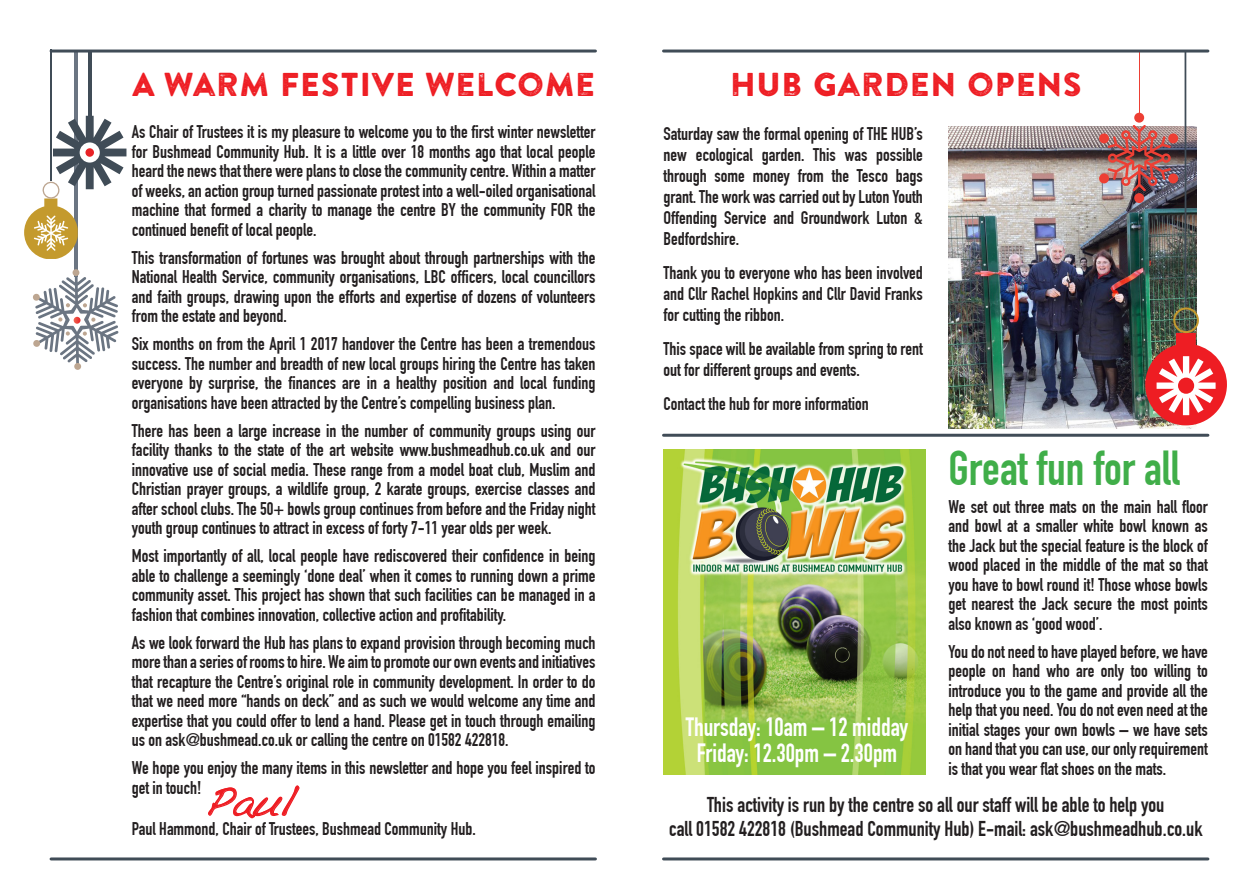
<style>
.page{position:relative;width:1259px;height:893px;background:#fff}
.page>*{position:absolute;margin:0;border:0;box-sizing:border-box;transform-origin:0 0}
.t1{font:700 48px "DIN Condensed";color:#40ae49}
.t2{font:42px "Handwriting Dakota";color:#ee1d23}
.t3{font:33px "Brandon Printed One";color:#ee1d23}
.t4{font:700 25.8px/25.8px "DIN Condensed";color:#fff;text-align:center;scale:.96 1}
.t5{font:700 21px/24px "DIN Condensed";color:#231f20;text-align:center}
.t6{font:700 18px/19.5px "DIN Condensed";color:#231f20;text-align:justify}
</style>
<div class="page">
<img style="left:948px;top:126px;width:249px;height:302px">
<hr style="left:51px;top:857px;width:544px;height:3px;background:#404c57">
<hr style="left:663px;top:434px;width:545px;height:3px;background:#404c57">
<hr style="left:663px;top:857px;width:545px;height:3px;background:#404c57">
<hr style="left:75px;top:51px;width:3px;height:226px;background:#6b7582">
<hr style="left:88px;top:51px;width:3px;height:79px;background:#404c57">
<div style="left:73px;top:269px;width:6px;height:7px;background:#bda691;border-radius:50%"></div>
<svg style="left:33px;top:275px;width:86px;height:90px"></svg>
<div style="left:74px;top:363px;width:7px;height:7px;background:#bda691;border-radius:50%"></div>
<hr style="left:1184px;top:0;width:2px;height:307px;background:#404c57">
<img style="left:1145px;top:307px;width:82px;height:118px">
<hr style="left:50px;top:49px;width:1px;height:132px;background:#404c57">
<svg style="left:24px;top:116px;width:102px;height:143px"></svg>
<img style="left:1107px;top:125px;width:64px;height:66px">
<div style="left:1134px;top:113px;width:10px;height:10px;background:#ed3f34;border-radius:50%"></div>
<div style="left:1134px;top:193px;width:10px;height:10px;background:#ed3f34;border-radius:50%"></div>
<div style="left:1099px;top:133px;width:10px;height:10px;background:#ed3f34;border-radius:50%"></div>
<div style="left:1099px;top:173px;width:10px;height:10px;background:#ed3f34;border-radius:50%"></div>
<div style="left:1168px;top:133px;width:10px;height:10px;background:#ed3f34;border-radius:50%"></div>
<div style="left:1168px;top:173px;width:10px;height:10px;background:#ed3f34;border-radius:50%"></div>
<hr style="left:1139px;top:0;width:1px;height:116px;background:#ed3f34">
<hr style="left:51px;top:50px;width:544px;height:3px;background:#404c57">
<svg style="left:208px;top:785px;width:92px;height:34px"></svg>
<img style="left:663px;top:450px;width:262px;height:325px">
<div style="left:1124px;top:0;width:84px;height:51px;background:#fff"></div>
<hr style="left:663px;top:50px;width:545px;height:3px;background:#404c57">
<p class="t3" style="left:132px;top:64px;width:465px">A WARM FESTIVE WELCOME</p>
<p class="t3" style="left:729px;top:64px;width:354px">HUB GARDEN OPENS</p>
<p class="t6" style="left:132px;top:122px;width:465px">As Chair of Trustees it is my pleasure to welcome you to the first winter newsletter for Bushmead Community Hub. It is a little over 18 months ago that local people heard the news that there were plans to close the community centre. Within a matter of weeks, an action group turned passionate protest into a well-oiled organisational machine that formed a charity to manage the centre BY the community FOR the continued benefit of local people.</p>
<p class="t6" style="left:132px;top:248px;width:465px">This transformation of fortunes was brought about through partnerships with the National Health Service, community organisations, LBC officers, local councillors and faith groups, drawing upon the efforts and expertise of dozens of volunteers from the estate and beyond.</p>
<p class="t6" style="left:132px;top:334px;width:465px">Six months on from the April 1 2017 handover the Centre has been a tremendous success. The number and breadth of new local groups hiring the Centre has taken everyone by surprise, the finances are in a healthy position and local funding organisations have been attracted by the Centre’s compelling business plan.</p>
<p class="t6" style="left:132px;top:421px;width:465px">There has been a large increase in the number of community groups using our facility thanks to the state of the art website www.bushmeadhub.co.uk and our innovative use of social media. These range from a model boat club, Muslim and Christian prayer groups, a wildlife group, 2 karate groups, exercise classes and after school clubs. The 50+ bowls group continues from before and the Friday night youth group continues to attract in excess of forty 7-11 year olds per week.</p>
<p class="t6" style="left:132px;top:546px;width:465px">Most importantly of all, local people have rediscovered their confidence in being able to challenge a seemingly ‘done deal’ when it comes to running down a prime community asset. This project has shown that such facilities can be managed in a fashion that combines innovation, collective action and profitability.</p>
<p class="t6" style="left:132px;top:633px;width:465px">As we look forward the Hub has plans to expand provision through becoming much more than a series of rooms to hire. We aim to promote our own events and initiatives that recapture the Centre’s original role in community development. In order to do that we need more “hands on deck” and as such we would welcome any time and expertise that you could offer to lend a hand. Please get in touch through emailing us on ask@bushmead.co.uk or calling the centre on 01582 422818.</p>
<p class="t6" style="left:132px;top:758px;width:465px">We hope you enjoy the many items in this newsletter and hope you feel inspired to get in touch!</p>
<p class="t6" style="left:132px;top:819px;width:345px">Paul Hammond, Chair of Trustees, Bushmead Community Hub.</p>
<p class="t2" style="left:205px;top:776px;width:92px">Paul</p>
<p class="t6" style="left:663px;top:124px;width:261px;line-height:21px">Saturday saw the formal opening of THE HUB’s new ecological garden. This was possible through some money from the Tesco bags grant. The work was carried out by Luton Youth Offending Service and Groundwork Luton &amp; Bedfordshire.</p>
<p class="t6" style="left:663px;top:262px;width:261px;line-height:21px">Thank you to everyone who has been involved and Cllr Rachel Hopkins and Cllr David Franks for cutting the ribbon.</p>
<p class="t6" style="left:663px;top:338px;width:261px;line-height:21px">This space will be available from spring to rent out for different groups and events.</p>
<p class="t6" style="left:663px;top:394px;width:207px">Contact the hub for more information</p>
<p class="t1" style="left:948px;top:440px;width:233px">Great fun for all</p>
<p class="t6" style="left:948px;top:497px;width:261px">We set out three mats on the main hall floor and bowl at a smaller white bowl known as the Jack but the special feature is the block of wood placed in the middle of the mat so that you have to bowl round it! Those whose bowls get nearest the Jack secure the most points also known as ‘good wood’.</p>
<p class="t6" style="left:948px;top:642px;width:261px">You do not need to have played before, we have people on hand who are only too willing to introduce you to the game and provide all the help that you need. You do not even need at the initial stages your own bowls – we have sets on hand that you can use, our only requirement is that you wear flat shoes on the mats.</p>
<p class="t5" style="left:669px;top:793px;width:535px">This activity is run by the centre so all our staff will be able to help you<br>call 01582 422818 (Bushmead Community Hub) E-mail: ask@bushmeadhub.co.uk</p>
<p class="t4" style="left:686px;top:714px;width:233px">Thursday: 10am – 12 midday<br>Friday: 12.30pm – 2.30pm</p>
</div>
